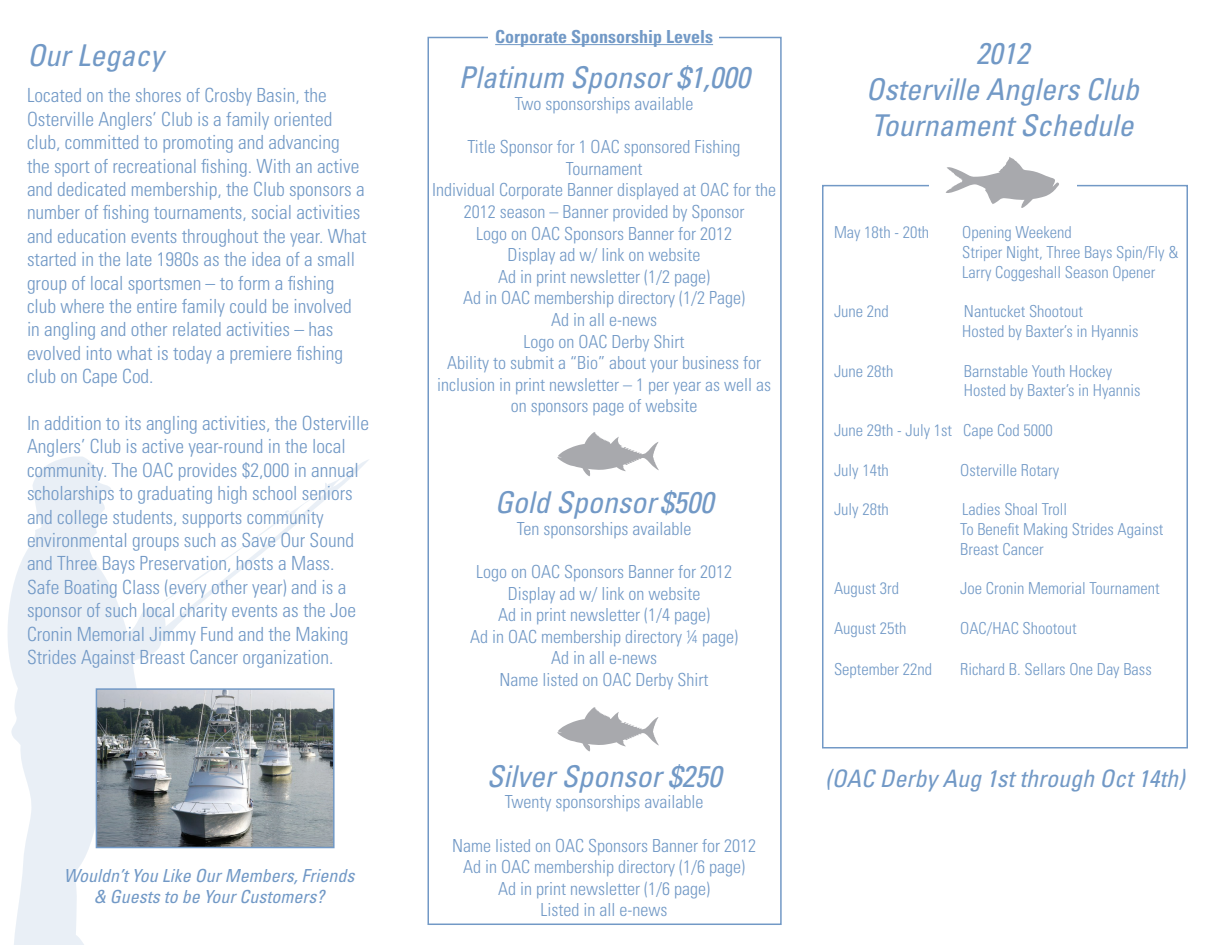
<style>
.page{position:relative;width:1215px;height:945px;background:#fff}
.page>*{position:absolute;margin:0;border:0;box-sizing:border-box;transform-origin:0 0}
.t1{font:italic condensed 30px/36px "Univers";color:#7299c6;text-align:center}
.t2{font:italic condensed 24px "Univers";color:#7299c6}
.t3{font:300 condensed 19.5px/23.4px "Univers";color:#7299c6}
.t4{font:300 condensed 18px/21.6px "Univers";color:#7299c6;text-align:center}
.t5{font:italic condensed 18px/21.6px "Univers";color:#7299c6;text-align:center}
.t6{font:700 condensed 18px "Univers";color:#7299c6}
.t7{font:300 condensed 16.5px/19.8px "Univers";color:#7299c6}
</style>
<div class="page">
<div style="left:428px;top:37px;width:354px;height:888px;border:2px solid #7299c6"></div>
<div style="left:488px;top:26px;width:231px;height:22px;background:#fff"></div>
<svg style="left:8px;top:456px;width:360px;height:489px"></svg>
<hr style="left:495px;top:44px;width:218px;height:1px;background:#7299c6">
<svg style="left:557px;top:432px;width:102px;height:45px"></svg>
<svg style="left:557px;top:707px;width:102px;height:45px"></svg>
<div style="left:822px;top:185px;width:366px;height:563px;border:2px solid #7299c6"></div>
<div style="left:929px;top:173px;width:148px;height:22px;background:#fff"></div>
<svg style="left:945px;top:157px;width:114px;height:51px"></svg>
<img style="left:99px;top:691px;width:233px;height:154px">
<div style="left:96px;top:688px;width:239px;height:160px;border:2px solid #7299c6"></div>
<h1 class="t1" style="left:27px;top:37px;width:138px">Our Legacy</h1>
<p class="t3" style="left:27px;top:84px;width:341px">Located on the shores of Crosby Basin, the Osterville Anglers’ Club is a family oriented club, committed to promoting and advancing the sport of recreational fishing. With an active and dedicated membership, the Club sponsors a number of fishing tournaments, social activities and education events throughout the year. What started in the late 1980s as the idea of a small group of local sportsmen – to form a fishing club where the entire family could be involved in angling and other related activities – has evolved into what is today a premiere fishing club on Cape Cod.</p>
<p class="t3" style="left:27px;top:411px;width:344px">In addition to its angling activities, the Osterville Anglers’ Club is active year-round in the local community. The OAC provides $2,000 in annual scholarships to graduating high school seniors and college students, supports community environmental groups such as Save Our Sound and Three Bays Preservation, hosts a Mass.<br>Safe Boating Class (every other year) and is a sponsor of such local charity events as the Joe Cronin Memorial Jimmy Fund and the Making Strides Against Breast Cancer organization.</p>
<p class="t5" style="left:64px;top:864px;width:292px">Wouldn’t You Like Our Members, Friends &amp; Guests to be Your Customers?</p>
<p class="t6" style="left:495px;top:25px;width:219px">Corporate Sponsorship Levels</p>
<h1 class="t1" style="left:458px;top:59px;width:293px">Platinum Sponsor $1,000</h1>
<p class="t4" style="left:515px;top:93px;width:180px">Two sponsorships available</p>
<p class="t4" style="left:432px;top:136px;width:345px">Title Sponsor for 1 OAC sponsored Fishing Tournament<br>Individual Corporate Banner displayed at OAC for the 2012 season – Banner provided by Sponsor<br>Logo on OAC Sponsors Banner for 2012<br>Display ad w/ link on website<br>Ad in print newsletter (1/2 page)<br>Ad in OAC membership directory (1/2 Page)<br>Ad in all e-news<br>Logo on OAC Derby Shirt<br>Ability to submit a “Bio” about your business for inclusion in print newsletter – 1 per year as well as on sponsors page of website</p>
<h1 class="t1" style="left:495px;top:484px;width:220px">Gold Sponsor $500</h1>
<p class="t4" style="left:517px;top:518px;width:176px">Ten sponsorships available</p>
<p class="t4" style="left:470px;top:561px;width:269px">Logo on OAC Sponsors Banner for 2012<br>Display ad w/ link on website<br>Ad in print newsletter (1/4 page)<br>Ad in OAC membership directory ¼ page)<br>Ad in all e-news<br>Name listed on OAC Derby Shirt</p>
<h1 class="t1" style="left:487px;top:758px;width:236px">Silver Sponsor $250</h1>
<p class="t4" style="left:505px;top:791px;width:200px">Twenty sponsorships available</p>
<p class="t4" style="left:452px;top:835px;width:305px">Name listed on OAC Sponsors Banner for 2012<br>Ad in OAC membership directory (1/6 page)<br>Ad in print newsletter (1/6 page)<br>Listed in all e-news</p>
<h1 class="t1" style="left:866px;top:35px;width:275px">2012<br>Osterville Anglers Club<br>Tournament Schedule</h1>
<p class="t7" style="left:834px;top:222px;width:97px">May 18th - 20th</p>
<p class="t7" style="left:962px;top:222px;width:218px">Opening Weekend<br>Striper Night, Three Bays Spin/Fly &amp;<br>Larry Coggeshall Season Opener</p>
<p class="t7" style="left:834px;top:302px;width:56px">June 2nd</p>
<p class="t7" style="left:962px;top:302px;width:178px">Nantucket Shootout<br>Hosted by Baxter’s in Hyannis</p>
<p class="t7" style="left:834px;top:361px;width:61px">June 28th</p>
<p class="t7" style="left:964px;top:361px;width:178px">Barnstable Youth Hockey<br>Hosted by Baxter’s in Hyannis</p>
<p class="t7" style="left:834px;top:420px;width:220px">June 29th - July 1st Cape Cod 5000</p>
<p class="t7" style="left:834px;top:460px;width:56px">July 14th</p>
<p class="t7" style="left:960px;top:460px;width:100px">Osterville Rotary</p>
<p class="t7" style="left:834px;top:500px;width:56px">July 28th</p>
<p class="t7" style="left:960px;top:500px;width:205px">Ladies Shoal Troll<br>To Benefit Making Strides Against<br>Breast Cancer</p>
<p class="t7" style="left:834px;top:579px;width:67px">August 3rd</p>
<p class="t7" style="left:960px;top:579px;width:201px">Joe Cronin Memorial Tournament</p>
<p class="t7" style="left:834px;top:618px;width:74px">August 25th</p>
<p class="t7" style="left:960px;top:618px;width:118px">OAC/HAC Shootout</p>
<p class="t7" style="left:834px;top:660px;width:100px">September 22nd</p>
<p class="t7" style="left:960px;top:660px;width:193px">Richard B. Sellars One Day Bass</p>
<p class="t2" style="left:825px;top:763px;width:361px">(OAC Derby Aug 1st through Oct 14th)</p>
</div>
